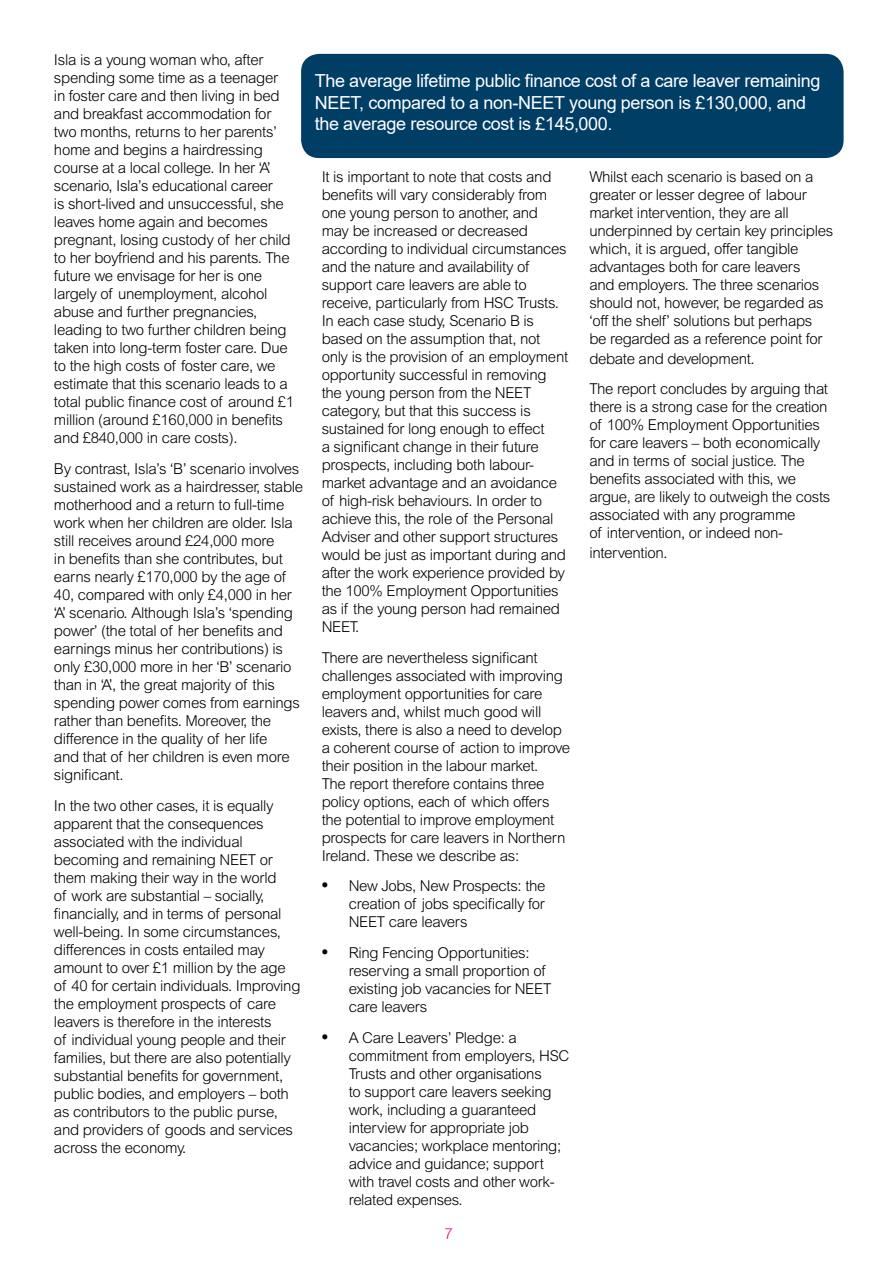
<style>
.page{position:relative;width:893px;height:1263px;background:#fff}
.page>*{position:absolute;margin:0;border:0;box-sizing:border-box;transform-origin:0 0}
.t1{font:18px/21.6px "Arial";letter-spacing:-.02em;color:#fff}
.t2{font:300 15px/18px "Arial MT Std";letter-spacing:-.02em;color:#000}
.t3{font:300 15px "Arial MT Std";color:#e6007d}
.s1{font-family:"Times";font-weight:400;font-size:18px}
</style>
<div class="page">
<div style="left:301px;top:54px;width:543px;height:104px;background:#003e66;border-radius:18px"></div>
<p class="t2" style="left:54px;top:51px;width:242px">Isla is a young woman who, after spending some time as a teenager<br>in foster care and then living in bed and breakfast accommodation for two months, returns to her parents’ home and begins a hairdressing course at a local college. In her ‘A’ scenario, Isla’s educational career<br>is short-lived and unsuccessful, she leaves home again and becomes pregnant, losing custody of her child to her boyfriend and his parents. The future we envisage for her is one largely of unemployment, alcohol abuse and further pregnancies, leading to two further children being taken into long-term foster care. Due to the high costs of foster care, we estimate that this scenario leads to a total public finance cost of around £1 million (around £160,000 in benefits and £840,000 in care costs).</p>
<p class="t2" style="left:54px;top:460px;width:251px">By contrast, Isla’s ‘B’ scenario involves sustained work as a hairdresser, stable motherhood and a return to full-time work when her children are older. Isla still receives around £24,000 more<br>in benefits than she contributes, but earns nearly £170,000 by the age of 40, compared with only £4,000 in her ‘A’ scenario. Although Isla’s ‘spending power’ (the total of her benefits and earnings minus her contributions) is only £30,000 more in her ‘B’ scenario than in ‘A’, the great majority of this spending power comes from earnings rather than benefits. Moreover, the difference in the quality of her life<br>and that of her children is even more significant.</p>
<p class="t2" style="left:54px;top:797px;width:248px">In the two other cases, it is equally apparent that the consequences associated with the individual becoming and remaining NEET or them making their way in the world<br>of work are substantial – socially, financially, and in terms of personal well-being. In some circumstances, differences in costs entailed may amount to over £1 million by the age of 40 for certain individuals. Improving the employment prospects of care leavers is therefore in the interests<br>of individual young people and their families, but there are also potentially substantial benefits for government, public bodies, and employers – both as contributors to the public purse, and providers of goods and services across the economy.</p>
<p class="t1" style="left:315px;top:70px;width:507px">The average lifetime public finance cost of a care leaver remaining<br>NEET, compared to a non-NEET young person is £130,000, and the average resource cost is £145,000.</p>
<p class="t2" style="left:322px;top:168px;width:248px">It is important to note that costs and benefits will vary considerably from one young person to another, and may be increased or decreased according to individual circumstances and the nature and availability of support care leavers are able to receive, particularly from HSC Trusts.<br>In each case study, Scenario B is based on the assumption that, not only is the provision of an employment opportunity successful in removing the young person from the NEET category, but that this success is sustained for long enough to effect<br>a significant change in their future prospects, including both labour&shy;market advantage and an avoidance of high-risk behaviours. In order to achieve this, the role of the Personal Adviser and other support structures would be just as important during and after the work experience provided by the 100% Employment Opportunities as if the young person had remained NEET.</p>
<p class="t2" style="left:322px;top:649px;width:250px">There are nevertheless significant challenges associated with improving employment opportunities for care leavers and, whilst much good will exists, there is also a need to develop a coherent course of action to improve their position in the labour market.<br>The report therefore contains three policy options, each of which offers the potential to improve employment prospects for care leavers in Northern Ireland. These we describe as:</p>
<p class="t2" style="left:349px;top:878px;width:198px;text-align:justify;text-indent:-27px"><span class="s1">•</span> New Jobs, New Prospects: the creation of jobs specifically for NEET care leavers</p>
<p class="t2" style="left:349px;top:944px;width:204px;text-indent:-27px"><span class="s1">•</span> Ring Fencing Opportunities: reserving a small proportion of existing job vacancies for NEET care leavers</p>
<p class="t2" style="left:349px;top:1029px;width:222px;text-indent:-27px"><span class="s1">•</span> A Care Leavers’ Pledge: a commitment from employers, HSC<br>Trusts and other organisations<br>to support care leavers seeking work, including a guaranteed interview for appropriate job vacancies; workplace mentoring; advice and guidance; support with travel costs and other work&shy;related expenses.</p>
<p class="t3" style="left:444px;top:1225px;width:10px">7</p>
<p class="t2" style="left:589px;top:168px;width:246px">Whilst each scenario is based on a greater or lesser degree of labour market intervention, they are all underpinned by certain key principles which, it is argued, offer tangible advantages both for care leavers<br>and employers. The three scenarios should not, however, be regarded as ‘off the shelf’ solutions but perhaps<br>be regarded as a reference point for</p>
<p class="t2" style="left:589px;top:344px;width:240px;line-height:30.8px">debate and development.<br>The report concludes by arguing that</p>
<p class="t2" style="left:589px;top:399px;width:243px">there is a strong case for the creation of 100% Employment Opportunities for care leavers – both economically and in terms of social justice. The benefits associated with this, we argue, are likely to outweigh the costs associated with any programme<br>of intervention, or indeed non-</p>
<p class="t2" style="left:589px;top:544px;width:80px">intervention.</p>
</div>
